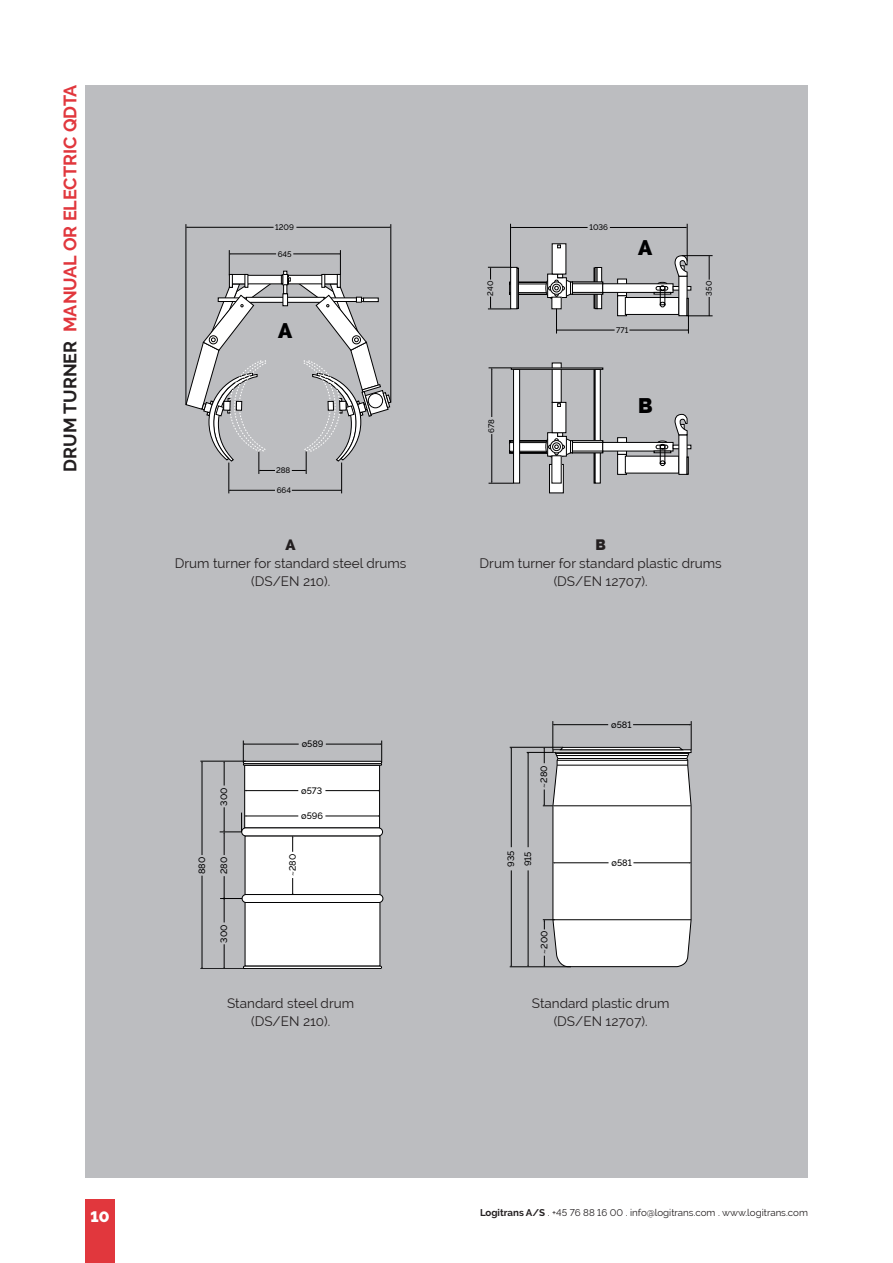
<style>
.page{position:relative;width:893px;height:1263px;background:#fff}
.page>*{position:absolute;margin:0;border:0;box-sizing:border-box;transform-origin:0 0}
.t1{font:800 21px "Raleway";color:#000001}
.t2{font:700 18px "Raleway";color:#e1373d}
.t3{font:900 15px "Raleway";color:#fff}
.t4{font:800 15px "Raleway";color:#231f20}
.t5{font:900 15px "Raleway";color:#231f20}
.t6{font:13.5px/18px "Raleway";color:#231f20;text-align:center}
.t7{font:9.75px "Raleway";color:#231f20}
.t8{font:500 9.15px/16.8px "Raleway";color:#000001}
.t9{font:500 7.95px "Raleway";color:#000001}
.s1{color:#231f20}
.s2{font-weight:700}
</style>
<div class="page">
<div style="left:85px;top:1199px;width:30px;height:64px;background:#e1373d"></div>
<div style="left:85px;top:85px;width:723px;height:1093px;background:#bcbdc0"></div>
<hr style="left:229px;top:463px;width:1px;height:30px;background:#000001">
<hr style="left:341px;top:463px;width:1px;height:30px;background:#000001">
<hr style="left:230px;top:490px;width:45px;height:1px;background:#000001">
<hr style="left:292px;top:490px;width:48px;height:1px;background:#000001">
<svg style="left:186px;top:250px;width:205px;height:224px"></svg>
<hr style="left:186px;top:224px;width:1px;height:181px;background:#000001">
<hr style="left:391px;top:224px;width:1px;height:178px;background:#000001">
<hr style="left:187px;top:227px;width:87px;height:1px;background:#000001">
<hr style="left:296px;top:227px;width:94px;height:1px;background:#000001">
<div style="left:244px;top:765px;width:136px;height:63px;background:#fff;border:1px solid #000001"></div>
<div style="left:245px;top:836px;width:135px;height:59px;background:#fff"></div>
<div style="left:245px;top:902px;width:135px;height:64px;background:#fff"></div>
<div style="left:243px;top:966px;width:139px;height:3px;border:1px solid #000001"></div>
<div style="left:242px;top:894px;width:141px;height:8px;background:#fff;border-radius:4px"></div>
<div style="left:242px;top:894px;width:141px;height:9px;border:1px solid #000001;border-radius:4px"></div>
<div style="left:242px;top:828px;width:141px;height:8px;background:#fff;border-radius:4px"></div>
<div style="left:241px;top:828px;width:142px;height:8px;border:1px solid #000001;border-radius:4px"></div>
<div style="left:243px;top:761px;width:139px;height:3px;border:1px solid #000001"></div>
<div style="left:243px;top:763px;width:139px;height:2px;border:1px solid #000001"></div>
<hr style="left:245px;top:744px;width:54px;height:1px;background:#000001">
<svg style="left:243px;top:740px;width:2px;height:21px"></svg>
<hr style="left:326px;top:744px;width:54px;height:1px;background:#000001">
<svg style="left:380px;top:740px;width:2px;height:22px"></svg>
<hr style="left:246px;top:790px;width:52px;height:1px;background:#000001">
<hr style="left:325px;top:790px;width:53px;height:1px;background:#000001">
<hr style="left:246px;top:816px;width:52px;height:1px;background:#000001">
<hr style="left:325px;top:816px;width:53px;height:1px;background:#000001">
<hr style="left:200px;top:761px;width:46px;height:1px;background:#000001">
<hr style="left:200px;top:968px;width:46px;height:1px;background:#000001">
<svg style="left:223px;top:944px;width:2px;height:24px"></svg>
<svg style="left:220px;top:876px;width:22px;height:46px"></svg>
<svg style="left:223px;top:761px;width:2px;height:24px"></svg>
<svg style="left:220px;top:807px;width:26px;height:48px"></svg>
<hr style="left:202px;top:762px;width:1px;height:93px;background:#000001">
<hr style="left:202px;top:876px;width:1px;height:91px;background:#000001">
<svg style="left:292px;top:836px;width:2px;height:16px"></svg>
<svg style="left:292px;top:878px;width:2px;height:16px"></svg>
<hr style="left:510px;top:747px;width:53px;height:1px;background:#000001">
<hr style="left:510px;top:966px;width:61px;height:1px;background:#000001">
<svg style="left:527px;top:721px;width:165px;height:246px"></svg>
<hr style="left:511px;top:748px;width:1px;height:99px;background:#000001">
<hr style="left:511px;top:870px;width:1px;height:95px;background:#000001">
<div style="left:549px;top:464px;width:14px;height:29px;background:#fff;border:1px solid #000001"></div>
<svg style="left:617px;top:279px;width:10px;height:17px"></svg>
<div style="left:594px;top:268px;width:1px;height:40px;background:#fff;border:1px solid #000001"></div>
<hr style="left:595px;top:267px;width:2px;height:42px;background:#fff">
<svg style="left:597px;top:267px;width:5px;height:42px"></svg>
<svg style="left:573px;top:284px;width:29px;height:8px"></svg>
<hr style="left:572px;top:282px;width:31px;height:2px;background:#fff">
<div style="left:572px;top:292px;width:31px;height:2px;border:1px solid #000001"></div>
<div style="left:602px;top:284px;width:71px;height:9px;background:#fff;border:1px solid #000001"></div>
<svg style="left:617px;top:296px;width:10px;height:20px"></svg>
<div style="left:625px;top:297px;width:54px;height:18px;background:#fff;border:1px solid #000001"></div>
<hr style="left:510px;top:224px;width:1px;height:43px;background:#000001">
<hr style="left:687px;top:224px;width:1px;height:37px;background:#000001">
<hr style="left:512px;top:227px;width:76px;height:1px;background:#000001">
<hr style="left:610px;top:227px;width:76px;height:1px;background:#000001">
<hr style="left:558px;top:330px;width:57px;height:1px;background:#000001">
<hr style="left:629px;top:330px;width:58px;height:1px;background:#000001">
<svg style="left:488px;top:243px;width:85px;height:91px"></svg>
<svg style="left:654px;top:255px;width:59px;height:78px"></svg>
<svg style="left:617px;top:437px;width:10px;height:17px"></svg>
<div style="left:594px;top:369px;width:1px;height:114px;background:#fff;border:1px solid #000001"></div>
<svg style="left:595px;top:369px;width:5px;height:114px"></svg>
<div style="left:513px;top:369px;width:7px;height:114px;background:#fff;border:1px solid #000001"></div>
<div style="left:572px;top:440px;width:31px;height:13px;background:#fff"></div>
<div style="left:572px;top:440px;width:31px;height:3px;background:#fff;border:1px solid #000001"></div>
<div style="left:603px;top:442px;width:70px;height:9px;background:#fff;border:1px solid #000001"></div>
<svg style="left:617px;top:454px;width:10px;height:20px"></svg>
<div style="left:625px;top:456px;width:54px;height:17px;background:#fff"></div>
<div style="left:679px;top:435px;width:8px;height:39px;background:#fff"></div>
<svg style="left:675px;top:414px;width:12px;height:21px"></svg>
<hr style="left:491px;top:369px;width:1px;height:48px;background:#000001">
<svg style="left:489px;top:368px;width:22px;height:1px"></svg>
<svg style="left:489px;top:402px;width:84px;height:82px"></svg>
<svg style="left:654px;top:441px;width:35px;height:34px"></svg>
<div style="left:552px;top:363px;width:9px;height:40px;background:#fff"></div>
<hr style="left:511px;top:368px;width:92px;height:1px;background:#fff">
<h2 class="t2" style="left:63px;top:472px;width:389px;rotate:-90deg"><span class="s1">DRUM TURNER</span> MANUAL OR ELECTRIC QDTA</h2>
<p class="t9" style="left:275px;top:223px;width:20px">1209</p>
<p class="t9" style="left:278px;top:249px;width:15px">645</p>
<h1 class="t1" style="left:278px;top:318px;width:16px">A</h1>
<p class="t9" style="left:276px;top:466px;width:16px">288</p>
<p class="t9" style="left:277px;top:486px;width:16px">664</p>
<p class="t4" style="left:286px;top:536px;width:12px">A</p>
<p class="t6" style="left:175px;top:554px;width:233px">Drum turner for standard steel drums (DS/EN 210).</p>
<p class="t8" style="left:216px;top:806px;width:20px;rotate:-90deg">300</p>
<p class="t8" style="left:302px;top:736px;width:23px">ø589</p>
<p class="t8" style="left:301px;top:782px;width:22px">ø573</p>
<p class="t8" style="left:301px;top:808px;width:23px">ø596</p>
<p class="t8" style="left:193px;top:874px;width:19px;rotate:-90deg">880</p>
<p class="t8" style="left:284px;top:876px;width:24px;rotate:-90deg">~280</p>
<p class="t8" style="left:216px;top:874px;width:19px;rotate:-90deg">280</p>
<p class="t8" style="left:216px;top:943px;width:20px;rotate:-90deg">300</p>
<p class="t6" style="left:227px;top:994px;width:128px">Standard steel drum (DS/EN 210).</p>
<p class="t9" style="left:589px;top:223px;width:20px">1036</p>
<h1 class="t1" style="left:638px;top:235px;width:16px">A</h1>
<p class="t9" style="left:486px;top:296px;width:16px;rotate:-90deg">240</p>
<p class="t9" style="left:704px;top:296px;width:16px;rotate:-90deg">350</p>
<p class="t9" style="left:487px;top:433px;width:15px;rotate:-90deg">678</p>
<p class="t9" style="left:616px;top:325px;width:14px">771</p>
<h1 class="t1" style="left:638px;top:394px;width:16px">B</h1>
<p class="t5" style="left:595px;top:536px;width:12px">B</p>
<p class="t6" style="left:480px;top:554px;width:244px">Drum turner for standard plastic drums (DS/EN 12707).</p>
<p class="t8" style="left:536px;top:788px;width:24px;rotate:-90deg">~280</p>
<p class="t8" style="left:503px;top:867px;width:18px;rotate:-90deg">935<br>915</p>
<p class="t8" style="left:536px;top:954px;width:25px;rotate:-90deg">~200</p>
<p class="t8" style="left:611px;top:716px;width:22px">ø581</p>
<p class="t8" style="left:611px;top:854px;width:22px">ø581</p>
<p class="t6" style="left:532px;top:994px;width:139px">Standard plastic drum (DS/EN 12707).</p>
<p class="t3" style="left:90px;top:1208px;width:20px">10</p>
<p class="t7" style="left:480px;top:1207px;width:329px"><span class="s2">Logitrans A/S</span> . +45 76 88 16 00 . info@logitrans.com . www.logitrans.com</p>
</div>
